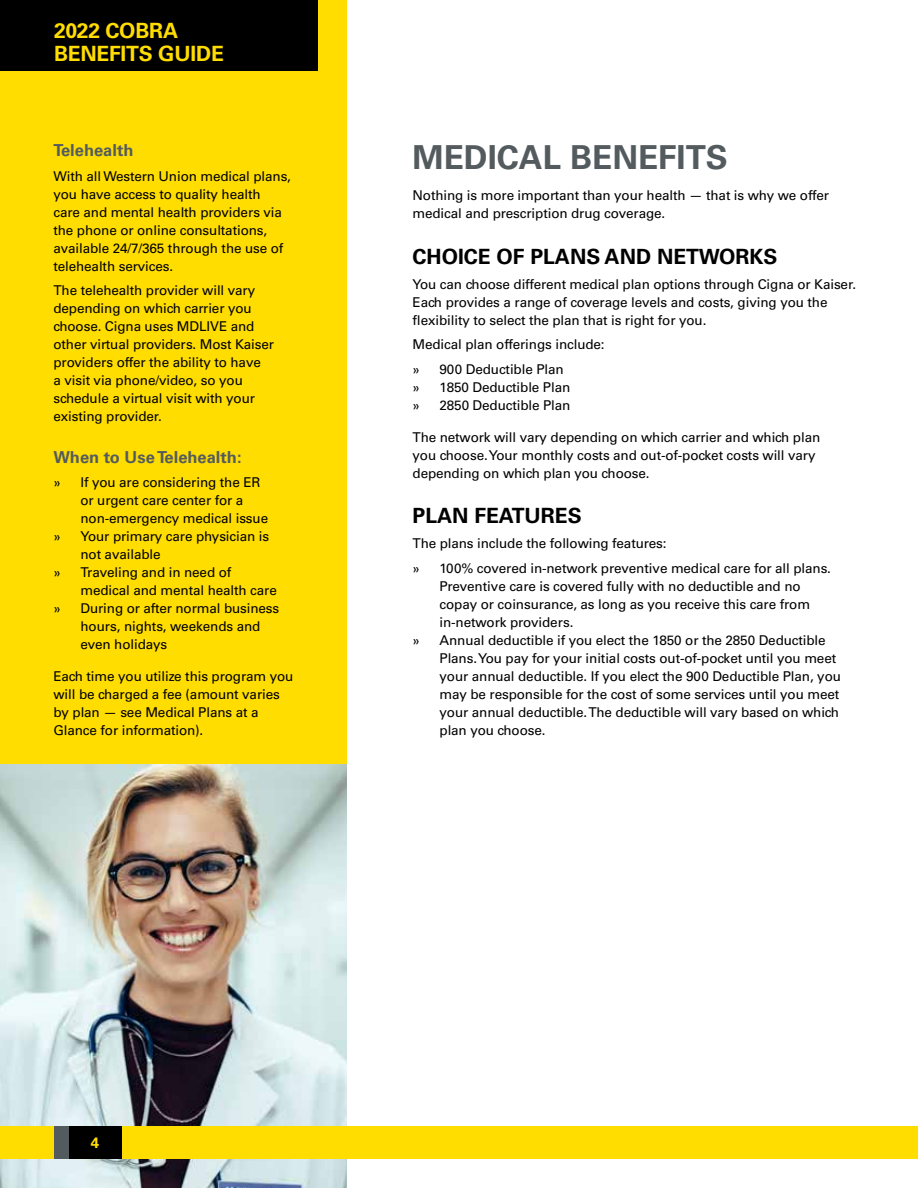
<style>
.page{position:relative;width:918px;height:1188px;background:#fff}
.page>*{position:absolute;margin:0;border:0;box-sizing:border-box;transform-origin:0 0}
.t1{font:700 33px "Univers LT Std";color:#545b5e}
.t2{font:700 21px "Univers LT Std";color:#000}
.t3{font:700 21px/23.1px "Univers LT Std";letter-spacing:-.01em;color:#fd0}
.t4{font:700 16.5px "Univers LT Std";color:#545b5e}
.t5{font:700 15px "Univers LT Std";color:#fd0}
.t6{font:13.5px/18px "Univers LT Std";letter-spacing:-.01em;color:#000}
</style>
<div class="page">
<div style="left:0;top:0;width:346px;height:1188px;background:#fd0"></div>
<img style="left:0;top:765px;width:347px;height:423px">
<div style="left:0;top:0;width:318px;height:71px;background:#000"></div>
<div style="left:0;top:1126px;width:918px;height:33px;background:#fd0"></div>
<div style="left:68px;top:1126px;width:54px;height:33px;background:#000"></div>
<div style="left:54px;top:1126px;width:14px;height:33px;background:#545b5e"></div>
<h2 class="t3" style="left:54px;top:19px;width:171px">2022 COBRA<br>BENEFITS GUIDE</h2>
<p class="t4" style="left:53px;top:140px;width:82px">Telehealth</p>
<p class="t6" style="left:53px;top:167px;width:239px">With all Western Union medical plans, you have access to quality health<br>care and mental health providers via the phone or online consultations, available 24/7/365 through the use of telehealth services.</p>
<p class="t6" style="left:53px;top:282px;width:222px">The telehealth provider will vary depending on which carrier you choose. Cigna uses MDLIVE and other virtual providers. Most Kaiser providers offer the ability to have<br>a visit via phone/video, so you schedule a virtual visit with your existing provider.</p>
<p class="t4" style="left:53px;top:447px;width:190px">When to Use Telehealth:</p>
<p class="t6" style="left:53px;top:474px;width:209px">» If you are considering the ER</p>
<p class="t6" style="left:80px;top:492px;width:165px">or urgent care center for a</p>
<p class="t6" style="left:80px;top:510px;width:189px">non-emergency medical issue</p>
<p class="t6" style="left:53px;top:528px;width:217px">» Your primary care physician is</p>
<p class="t6" style="left:80px;top:546px;width:82px">not available</p>
<p class="t6" style="left:53px;top:564px;width:179px">» Traveling and in need of</p>
<p class="t6" style="left:80px;top:582px;width:198px">medical and mental health care</p>
<p class="t6" style="left:53px;top:600px;width:227px">» During or after normal business</p>
<p class="t6" style="left:80px;top:618px;width:182px">hours, nights, weekends and</p>
<p class="t6" style="left:80px;top:636px;width:88px">even holidays</p>
<p class="t6" style="left:53px;top:667px;width:242px">Each time you utilize this program you will be charged a fee (amount varies by plan — see Medical Plans at a<br>Glance for information).</p>
<h1 class="t1" style="left:413px;top:138px;width:317px">MEDICAL BENEFITS</h1>
<p class="t6" style="left:413px;top:186px;width:418px">Nothing is more important than your health — that is why we offer medical and prescription drug coverage.</p>
<h2 class="t2" style="left:413px;top:244px;width:367px">CHOICE OF PLANS AND NETWORKS</h2>
<p class="t6" style="left:413px;top:275px;width:445px">You can choose different medical plan options through Cigna or Kaiser.<br>Each provides a range of coverage levels and costs, giving you the flexibility to select the plan that is right for you.</p>
<p class="t6" style="left:413px;top:332px;width:194px;line-height:24.8px">Medical plan offerings include: » 900 Deductible Plan</p>
<p class="t6" style="left:413px;top:378px;width:159px">» 1850 Deductible Plan » 2850 Deductible Plan</p>
<p class="t6" style="left:413px;top:428px;width:409px">The network will vary depending on which carrier and which plan you choose. Your monthly costs and out-of-pocket costs will vary depending on which plan you choose.</p>
<h2 class="t2" style="left:413px;top:504px;width:171px">PLAN FEATURES</h2>
<p class="t6" style="left:413px;top:531px;width:420px;line-height:24.8px">The plans include the following features:<br>» 100% covered in-network preventive medical care for all plans.</p>
<p class="t6" style="left:440px;top:577px;width:363px">Preventive care is covered fully with no deductible and no</p>
<p class="t6" style="left:440px;top:595px;width:372px">copay or coinsurance, as long as you receive this care from</p>
<p class="t6" style="left:440px;top:613px;width:135px">in-network providers.</p>
<p class="t6" style="left:413px;top:631px;width:415px">» Annual deductible if you elect the 1850 or the 2850 Deductible</p>
<p class="t6" style="left:440px;top:649px;width:398px">Plans. You pay for your initial costs out-of-pocket until you meet</p>
<p class="t6" style="left:440px;top:667px;width:403px">your annual deductible. If you elect the 900 Deductible Plan, you</p>
<p class="t6" style="left:440px;top:685px;width:401px">may be responsible for the cost of some services until you meet</p>
<p class="t6" style="left:440px;top:703px;width:401px">your annual deductible. The deductible will vary based on which</p>
<p class="t6" style="left:440px;top:721px;width:108px">plan you choose.</p>
<p class="t5" style="left:91px;top:1134px;width:10px">4</p>
</div>
